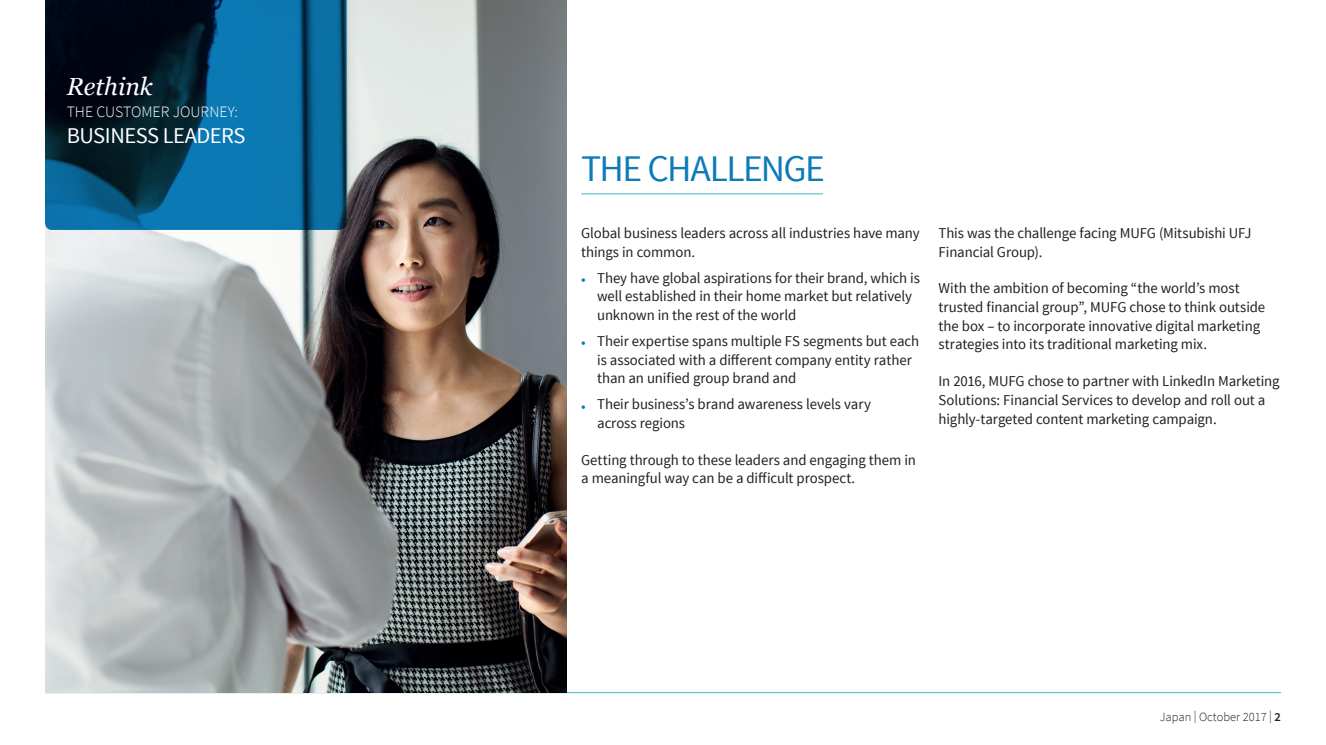
<style>
.page{position:relative;width:1326px;height:745px;background:#fff}
.page>*{position:absolute;margin:0;border:0;box-sizing:border-box;transform-origin:0 0}
.t1{font:37.5px "Source Sans Pro";letter-spacing:-.045em;color:#0c7bb7}
.t2{font:italic 24.62px "Georgia";color:#fff}
.t3{font:22.5px "Source Sans Pro";letter-spacing:-.02em;color:#fff}
.t4{font:300 15.88px "Source Sans Pro";color:#fff}
.t5{font:15px/18.8px "Source Sans Pro";letter-spacing:-.005em;color:#231f20}
.t6{font:300 12.5px "Source Sans Pro";color:#231f20}
.s1{color:#0c7bb7}
.s2{font-weight:600}
</style>
<div class="page">
<hr style="left:45px;top:691px;width:1235px;height:1px;background:#61c7c8">
<img style="left:45px;top:0;width:521px;height:691px">
<hr style="left:581px;top:193px;width:242px;height:1px;background:#61c7c8">
<svg style="left:45px;top:0;width:301px;height:230px;background:#06486d"></svg>
<h2 class="t2" style="left:67px;top:72px;width:88px">Rethink</h2>
<p class="t4" style="left:67px;top:101px;width:173px">THE CUSTOMER JOURNEY:</p>
<h3 class="t3" style="left:67px;top:121px;width:180px">BUSINESS LEADERS</h3>
<h1 class="t1" style="left:581px;top:144px;width:245px">THE CHALLENGE</h1>
<p class="t5" style="left:581px;top:223px;width:340px">Global business leaders across all industries have many things in common.</p>
<p class="t5" style="left:597px;top:267px;width:324px;text-indent:-16px"><span class="s1">•</span> They have global aspirations for their brand, which is well established in their home market but relatively unknown in the rest of the world</p>
<p class="t5" style="left:597px;top:331px;width:323px;text-indent:-16px"><span class="s1">•</span> Their expertise spans multiple FS segments but each is associated with a different company entity rather than an unified group brand and</p>
<p class="t5" style="left:597px;top:394px;width:275px;text-indent:-16px"><span class="s1">•</span> Their business’s brand awareness levels vary across regions</p>
<p class="t5" style="left:581px;top:449px;width:336px">Getting through to these leaders and engaging them in a meaningful way can be a difficult prospect.</p>
<p class="t5" style="left:938px;top:223px;width:314px">This was the challenge facing MUFG (Mitsubishi UFJ<br>Financial Group).</p>
<p class="t5" style="left:938px;top:278px;width:328px">With the ambition of becoming “the world’s most trusted financial group”, MUFG chose to think outside the box – to incorporate innovative digital marketing strategies into its traditional marketing mix.</p>
<p class="t5" style="left:938px;top:371px;width:342px">In 2016, MUFG chose to partner with LinkedIn Marketing<br>Solutions: Financial Services to develop and roll out a highly-targeted content marketing campaign.</p>
<p class="t6" style="left:1159px;top:708px;width:123px">Japan | October 2017 | <span class="s2">2</span></p>
</div>
